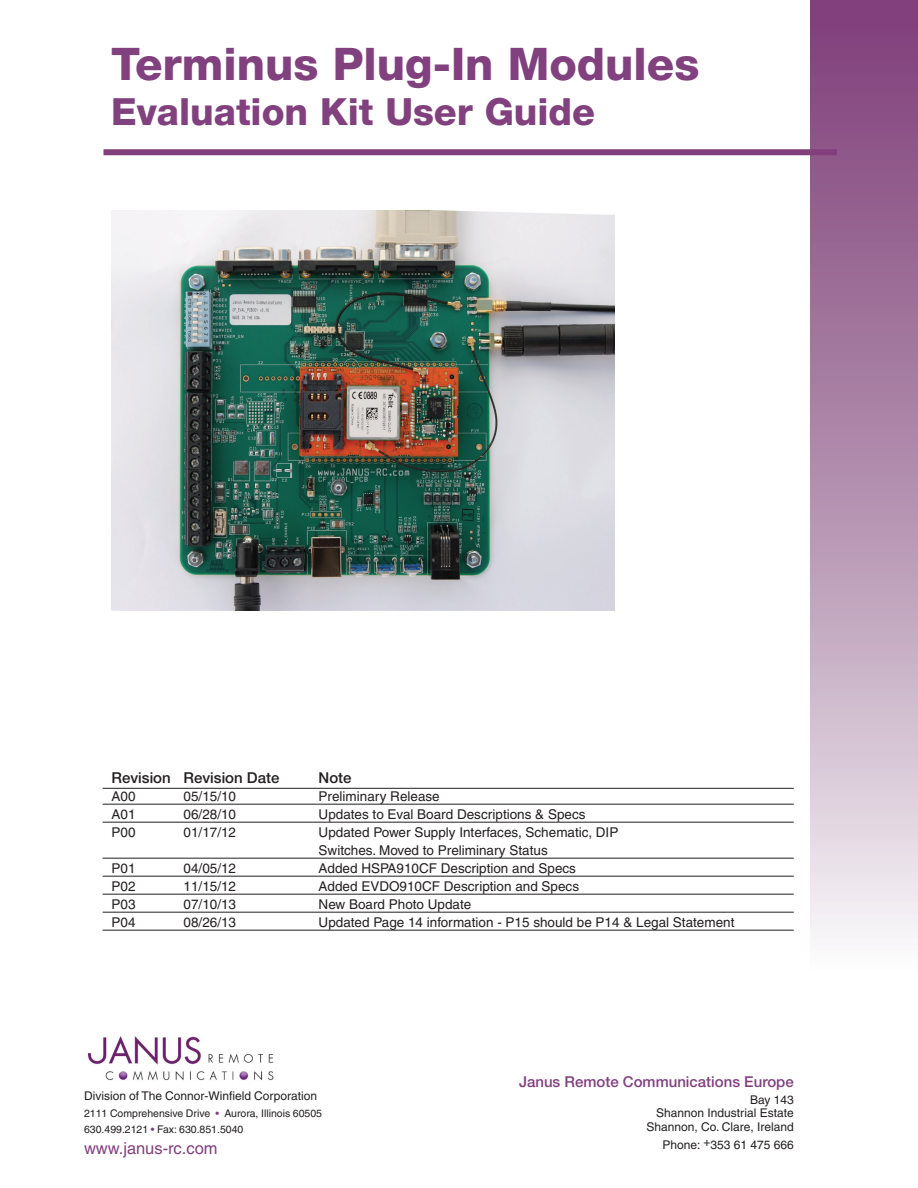
<style>
.page{position:relative;width:918px;height:1188px;background:#fff}
.page>*{position:absolute;margin:0;border:0;box-sizing:border-box;transform-origin:0 0}
.Subhead_1{font:800 45px "Helvetica Neue";color:#81407e}
.Subhead_1-2{font:800 37.5px "Helvetica Neue";color:#81407e}
.t1{font:16.5px "Helvetica";color:#813f7c}
.Subhead_1-3{font:500 15px "Helvetica Neue";color:#81407e}
.Chart_head{font:500 15px "Helvetica Neue";color:#231f20}
.Chart{font:13.5px/18px "Helvetica";color:#231f20}
.t2{font:12px/13.5px "Helvetica";color:#231f20;text-align:right}
.t3{font:10.5px "Helvetica";color:#231f20}
.s1{color:#813f7c}
</style>
<div class="page">
<img style="left:810px;top:0;width:108px;height:939px">
<div style="left:104px;top:149px;width:733px;height:6px;background:#813f7c"></div>
<hr style="left:103px;top:788px;width:691px;height:1px;background:#231f20">
<hr style="left:103px;top:804px;width:691px;height:1px;background:#231f20">
<hr style="left:103px;top:822px;width:691px;height:1px;background:#231f20">
<hr style="left:103px;top:858px;width:691px;height:1px;background:#231f20">
<hr style="left:103px;top:876px;width:691px;height:1px;background:#231f20">
<hr style="left:103px;top:894px;width:691px;height:1px;background:#231f20">
<hr style="left:103px;top:912px;width:691px;height:1px;background:#231f20">
<hr style="left:103px;top:930px;width:691px;height:1px;background:#231f20">
<img style="left:87px;top:1036px;width:187px;height:45px">
<img style="left:111px;top:211px;width:504px;height:400px">
<p class="Subhead_1" style="left:111px;top:38px;width:590px">Terminus Plug-In Modules</p>
<p class="Subhead_1-2" style="left:111px;top:90px;width:486px">Evaluation Kit User Guide</p>
<p class="Chart_head" style="left:112px;top:769px;width:169px">Revision Revision Date</p>
<p class="Chart_head" style="left:319px;top:769px;width:35px">Note</p>
<p class="Chart" style="left:112px;top:788px;width:26px">A00</p>
<p class="Chart" style="left:184px;top:788px;width:54px">05/15/10</p>
<p class="Chart" style="left:319px;top:788px;width:123px">Preliminary Release</p>
<p class="Chart" style="left:112px;top:806px;width:26px">A01</p>
<p class="Chart" style="left:184px;top:806px;width:54px">06/28/10</p>
<p class="Chart" style="left:319px;top:806px;width:268px">Updates to Eval Board Descriptions &amp; Specs</p>
<p class="Chart" style="left:112px;top:824px;width:26px">P00</p>
<p class="Chart" style="left:184px;top:824px;width:54px">01/17/12</p>
<p class="Chart" style="left:319px;top:824px;width:301px">Updated Power Supply Interfaces, Schematic, DIP<br>Switches. Moved to Preliminary Status</p>
<p class="Chart" style="left:112px;top:860px;width:26px">P01</p>
<p class="Chart" style="left:184px;top:860px;width:54px">04/05/12</p>
<p class="Chart" style="left:319px;top:860px;width:259px">Added HSPA910CF Description and Specs</p>
<p class="Chart" style="left:112px;top:878px;width:26px">P02</p>
<p class="Chart" style="left:184px;top:878px;width:54px">11/15/12</p>
<p class="Chart" style="left:319px;top:878px;width:262px">Added EVDO910CF Description and Specs</p>
<p class="Chart" style="left:112px;top:896px;width:26px">P03</p>
<p class="Chart" style="left:184px;top:896px;width:54px">07/10/13</p>
<p class="Chart" style="left:319px;top:896px;width:154px">New Board Photo Update</p>
<p class="Chart" style="left:112px;top:914px;width:26px">P04</p>
<p class="Chart" style="left:184px;top:914px;width:54px">08/26/13</p>
<p class="Chart" style="left:319px;top:914px;width:417px">Updated Page 14 information - P15 should be P14 &amp; Legal Statement</p>
<p class="t2" style="left:84px;top:1089px;width:235px">Division of The Connor-Winfield Corporation</p>
<p class="t3" style="left:84px;top:1107px;width:240px">2111 Comprehensive Drive <span class="s1">•</span> Aurora, Illinois 60505</p>
<p class="t3" style="left:84px;top:1123px;width:161px">630.499.2121 <span class="s1">•</span> Fax: 630.851.5040</p>
<p class="t1" style="left:84px;top:1139px;width:135px">www.janus-rc.com</p>
<p class="Subhead_1-3" style="left:519px;top:1073px;width:276px">Janus Remote Communications Europe</p>
<p class="t2" style="left:646px;top:1093px;width:149px">Bay 143<br>Shannon Industrial Estate<br>Shannon, Co. Clare, Ireland</p>
<p class="t2" style="left:663px;top:1138px;width:133px">Phone: +353 61 475 666</p>
</div>
